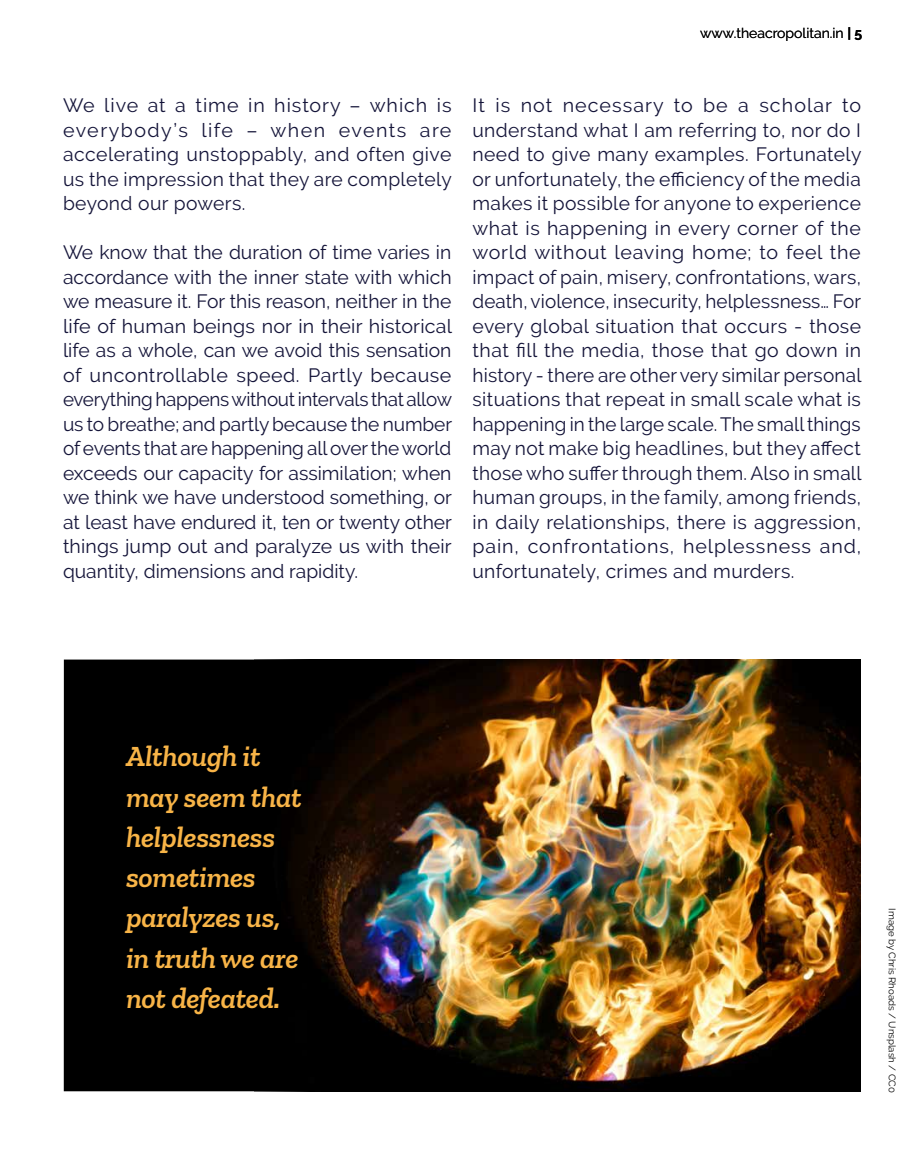
<style>
.page{position:relative;width:924px;height:1155px;background:#fff}
.page>*{position:absolute;margin:0;border:0;box-sizing:border-box;transform-origin:0 0}
.t1{font:italic 600 29.75px/40.2px "Zilla Slab";letter-spacing:-.01em;color:#f8b447}
.t2{font:19.25px/24.5px "Raleway";letter-spacing:.02em;color:#141439;text-align:justify}
.t3{font:14px "Raleway";color:#000}
.t4{font:9.62px "Raleway";color:#000}
.s1{font-weight:700}
</style>
<div class="page">
<div style="left:64px;top:660px;width:298px;height:431px;background:#000"></div>
<img style="left:288px;top:660px;width:572px;height:431px">
<p class="t3" style="left:700px;top:25px;width:164px">www.theacropolitan.in <span class="s1">| 5</span></p>
<p class="t2" style="left:63px;top:93px;width:390px">We live at a time in history – which is everybody’s life – when events are accelerating unstoppably, and often give us the impression that they are completely beyond our powers.</p>
<p class="t2" style="left:63px;top:240px;width:391px">We know that the duration of time varies in accordance with the inner state with which we measure it. For this reason, neither in the life of human beings nor in their historical life as a whole, can we avoid this sensation of uncontrollable speed. Partly because everything happens without intervals that allow us to breathe; and partly because the number of events that are happening all over the world exceeds our capacity for assimilation; when we think we have understood something, or at least have endured it, ten or twenty other things jump out and paralyze us with their quantity, dimensions and rapidity.</p>
<p class="t2" style="left:472px;top:93px;width:391px">It is not necessary to be a scholar to understand what I am referring to, nor do I need to give many examples. Fortunately or unfortunately, the efficiency of the media makes it possible for anyone to experience what is happening in every corner of the world without leaving home; to feel the impact of pain, misery, confrontations, wars, death, violence, insecurity, helplessness… For every global situation that occurs - those that fill the media, those that go down in history - there are other very similar personal situations that repeat in small scale what is happening in the large scale. The small things may not make big headlines, but they affect those who suffer through them. Also in small human groups, in the family, among friends, in daily relationships, there is aggression, pain, confrontations, helplessness and, unfortunately, crimes and murders.</p>
<h1 class="t1" style="left:126px;top:736px;width:177px">Although it may seem that helplessness sometimes paralyzes us, in truth we are not defeated.</h1>
<p class="t4" style="left:898px;top:908px;width:186px;rotate:90deg">Image by Chris Rhoads / Unsplash / CC0</p>
</div>
